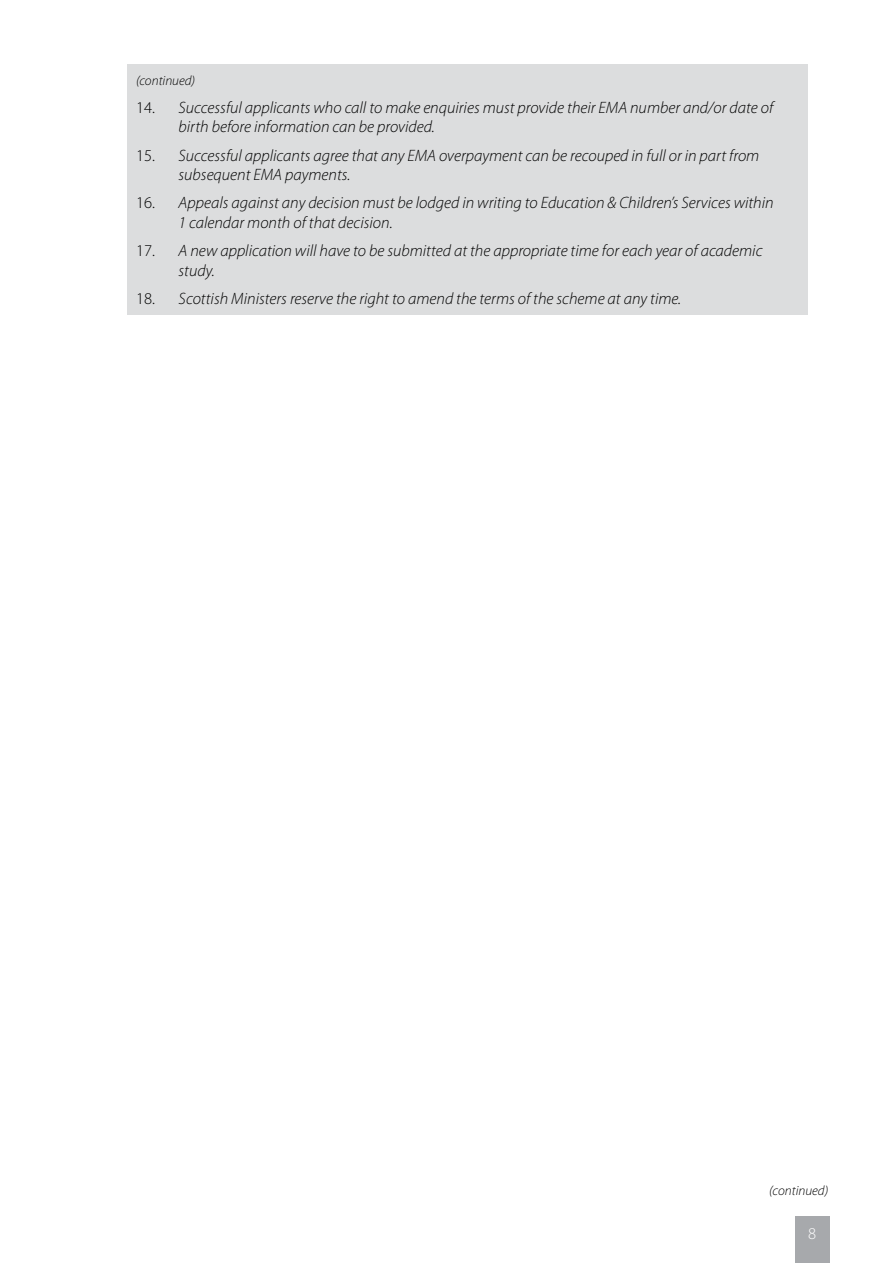
<style>
.page{position:relative;width:893px;height:1263px;background:#fff}
.page>*{position:absolute;margin:0;border:0;box-sizing:border-box;transform-origin:0 0}
.t1{font:italic 300 16.5px/19.5px "Myriad Pro";color:#000}
.t2{font:300 16.5px "Myriad Pro";color:#fff}
.t3{font:italic 300 13.5px "Myriad Pro";color:#000}
.s1{font-style:normal}
</style>
<div class="page">
<div style="left:795px;top:1216px;width:34px;height:47px;background:#a7a9ac"></div>
<div style="left:128px;top:64px;width:680px;height:251px;background:#dcddde"></div>
<p class="t3" style="left:136px;top:72px;width:61px">(continued)</p>
<p class="t1" style="left:179px;top:97px;width:596px;text-indent:-43px"><span class="s1">14.</span> Successful applicants who call to make enquiries must provide their EMA number and/or date of birth before information can be provided.</p>
<p class="t1" style="left:179px;top:145px;width:582px;text-indent:-43px"><span class="s1">15.</span> Successful applicants agree that any EMA overpayment can be recouped in full or in part from subsequent EMA payments.</p>
<p class="t1" style="left:179px;top:193px;width:597px;text-indent:-43px"><span class="s1">16.</span> Appeals against any decision must be lodged in writing to Education &amp; Children’s Services within<br>1 calendar month of that decision.</p>
<p class="t1" style="left:179px;top:241px;width:585px;text-indent:-43px"><span class="s1">17.</span> A new application will have to be submitted at the appropriate time for each year of academic study.</p>
<p class="t1" style="left:136px;top:289px;width:547px"><span class="s1">18.</span> Scottish Ministers reserve the right to amend the terms of the scheme at any time.</p>
<p class="t3" style="left:769px;top:1182px;width:61px">(continued)</p>
<p class="t2" style="left:808px;top:1224px;width:10px">8</p>
</div>
